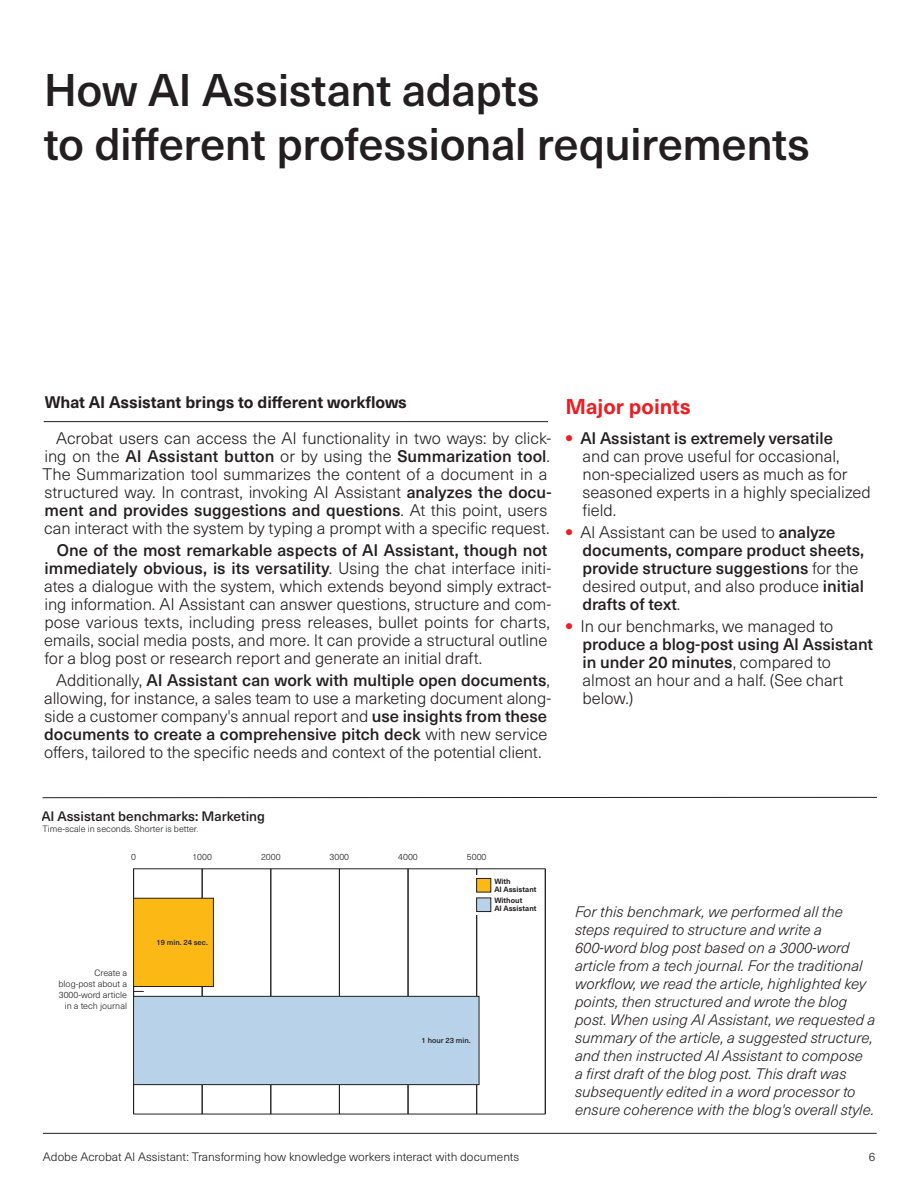
<style>
.page{position:relative;width:918px;height:1188px;background:#fff}
.page>*{position:absolute;margin:0;border:0;box-sizing:border-box;transform-origin:0 0}
.Title_Medium{font:500 45px/54px "Neue Haas Unica W1 G";letter-spacing:-.01em;color:#231f20}
.Major_Points_Title{font:700 21px "Neue Haas Unica W1 G";color:#ee1d23}
.Text_II{font:300 16.5px/18px "Neue Haas Unica W1 G";letter-spacing:-.005em;color:#231f20}
.t1{font:500 16.5px/18px "Neue Haas Unica W1 G";color:#231f20}
.Subtitle_rule{font:700 16.5px "Neue Haas Unica W1 G";color:#231f20}
.t2{font:italic 300 15px/18px "Neue Haas Unica W1 G";color:#231f20}
.t3{font:500 13.5px "Neue Haas Unica W1 G";color:#231f20}
.t4{font:300 12px "Neue Haas Unica W1 G";color:#231f20}
.t5{font:300 9px/10.8px "Neue Haas Unica W1 G";color:#231f20;text-align:right}
.t6{font:700 7.5px/7.5px "Neue Haas Unica W1 G";color:#231f20}
.t7{font:500 7.5px "Neue Haas Unica W1 G";color:#231f20}
.s1{font-weight:500}
.s2{font-family:"Neue Haas Unica W1 G X Black";font-weight:400;color:#ee1d23}
.s3{font-weight:300}
.s4{color:#ee3e35}
</style>
<div class="page">
<hr style="left:44px;top:421px;width:504px;height:1px;background:#231f20">
<hr style="left:134px;top:1114px;width:411px;height:1px;background:#231f20">
<hr style="left:134px;top:869px;width:411px;height:1px;background:#231f20">
<hr style="left:202px;top:869px;width:1px;height:245px;background:#231f20">
<hr style="left:271px;top:869px;width:1px;height:245px;background:#231f20">
<hr style="left:339px;top:869px;width:1px;height:245px;background:#231f20">
<hr style="left:408px;top:869px;width:1px;height:245px;background:#231f20">
<hr style="left:476px;top:869px;width:1px;height:245px;background:#231f20">
<hr style="left:545px;top:869px;width:1px;height:245px;background:#231f20">
<hr style="left:133px;top:869px;width:1px;height:245px;background:#231f20">
<div style="left:134px;top:996px;width:345px;height:89px;background:#b8d2e9"></div>
<div style="left:133px;top:996px;width:346px;height:89px;border:1px solid #231f20"></div>
<div style="left:134px;top:898px;width:79px;height:89px;background:#fcb814"></div>
<div style="left:133px;top:898px;width:81px;height:89px;border:1px solid #231f20"></div>
<div style="left:473px;top:876px;width:41px;height:39px;background:#fff"></div>
<div style="left:477px;top:878px;width:14px;height:14px;background:#fcb814"></div>
<div style="left:476px;top:878px;width:15px;height:14px;border:1px solid #231f20"></div>
<div style="left:477px;top:898px;width:14px;height:14px;background:#b8d2e9"></div>
<div style="left:476px;top:898px;width:15px;height:14px;border:1px solid #231f20"></div>
<hr style="left:43px;top:797px;width:834px;height:1px;background:#231f20">
<hr style="left:43px;top:1133px;width:834px;height:1px;background:#231f20">
<p class="Title_Medium" style="left:44px;top:61px;width:768px">How AI Assistant adapts<br>to different professional requirements</p>
<p class="Subtitle_rule" style="left:45px;top:390px;width:364px">What AI Assistant brings to different workflows</p>
<p class="Text_II" style="left:43px;top:428px;width:511px;text-indent:14px">Acrobat users can access the AI functionality in two ways: by click&shy;ing on the <span class="s1">AI Assistant button</span> or by using the <span class="s1">Summarization tool</span>.<br>The Summarization tool summarizes the content of a document in a structured way. In contrast, invoking AI Assistant <span class="s1">analyzes the docu&shy;ment and provides suggestions and questions</span>. At this point, users can interact with the system by typing a prompt with a specific request.</p>
<p class="Text_II" style="left:44px;top:540px;width:509px;text-indent:13px"><span class="s1">One of the most remarkable aspects of AI Assistant, though not immediately obvious, is its versatility</span>. Using the chat interface initi&shy;ates a dialogue with the system, which extends beyond simply extract&shy;ing information. AI Assistant can answer questions, structure and com&shy;pose various texts, including press releases, bullet points for charts, emails, social media posts, and more. It can provide a structural outline for a blog post or research report and generate an initial draft.</p>
<p class="Text_II" style="left:44px;top:670px;width:509px;text-indent:12px">Additionally, <span class="s1">AI Assistant can work with multiple open documents</span>, allowing, for instance, a sales team to use a marketing document along&shy;side a customer company's annual report and <span class="s1">use insights from these documents to create a comprehensive pitch deck</span> with new service offers, tailored to the specific needs and context of the potential client.</p>
<p class="Major_Points_Title" style="left:565px;top:390px;width:127px">Major points</p>
<p class="Text_II" style="left:582px;top:428px;width:290px;text-indent:-17px"><span class="s2">•</span> <span class="s1">AI Assistant is extremely versatile<br></span>and can prove useful for occasional, non-specialized users as much as for seasoned experts in a highly specialized field.</p>
<p class="t1" style="left:582px;top:522px;width:283px;text-indent:-17px"><span class="s2">•</span> <span class="s3">AI Assistant can be used to</span> analyze documents, compare product sheets, provide structure suggestions <span class="s3">for the desired output, and also produce</span> initial drafts of text<span class="s3">.</span></p>
<p class="Text_II" style="left:582px;top:617px;width:292px;text-indent:-17px"><span class="s2">•</span> In our benchmarks, we managed to <span class="s1">produce a blog-post using AI Assistant in under 20 minutes</span>, compared to almost an hour and a half. (See chart below.)</p>
<p class="t3" style="left:41px;top:806px;width:225px">AI Assistant benchmarks: Marketing</p>
<p class="t5" style="left:131px;top:851px;width:6px">0</p>
<p class="t5" style="left:192px;top:851px;width:21px">1000</p>
<p class="t5" style="left:261px;top:851px;width:21px">2000</p>
<p class="t5" style="left:330px;top:851px;width:21px">3000</p>
<p class="t5" style="left:398px;top:851px;width:21px">4000</p>
<p class="t5" style="left:467px;top:851px;width:21px">5000</p>
<p class="t5" style="left:43px;top:823px;width:157px">Time-scale in seconds. Shorter is better<span class="s4">.</span></p>
<p class="t6" style="left:494px;top:877px;width:44px">With<br>AI Assistant</p>
<p class="t6" style="left:494px;top:896px;width:44px">Without<br>AI Assistant</p>
<p class="t5" style="left:58px;top:967px;width:70px">Create a blog-post about a<br>3000-word article in a tech journal</p>
<p class="t7" style="left:156px;top:936px;width:53px">19 min. 24 sec.</p>
<p class="t7" style="left:422px;top:1034px;width:50px">1 hour 23 min.</p>
<p class="t2" style="left:575px;top:902px;width:302px">For this benchmark, we performed all the steps required to structure and write a 600-word blog post based on a 3000-word article from a tech journal. For the traditional workflow, we read the article, highlighted key points, then structured and wrote the blog post. When using AI Assistant, we requested a summary of the article, a suggested structure, and then instructed AI Assistant to compose<br>a first draft of the blog post. This draft was subsequently edited in a word processor to ensure coherence with the blog's overall style.</p>
<p class="t4" style="left:43px;top:1148px;width:478px">Adobe Acrobat AI Assistant: Transforming how knowledge workers interact with documents</p>
<p class="t4" style="left:869px;top:1148px;width:8px">6</p>
</div>
